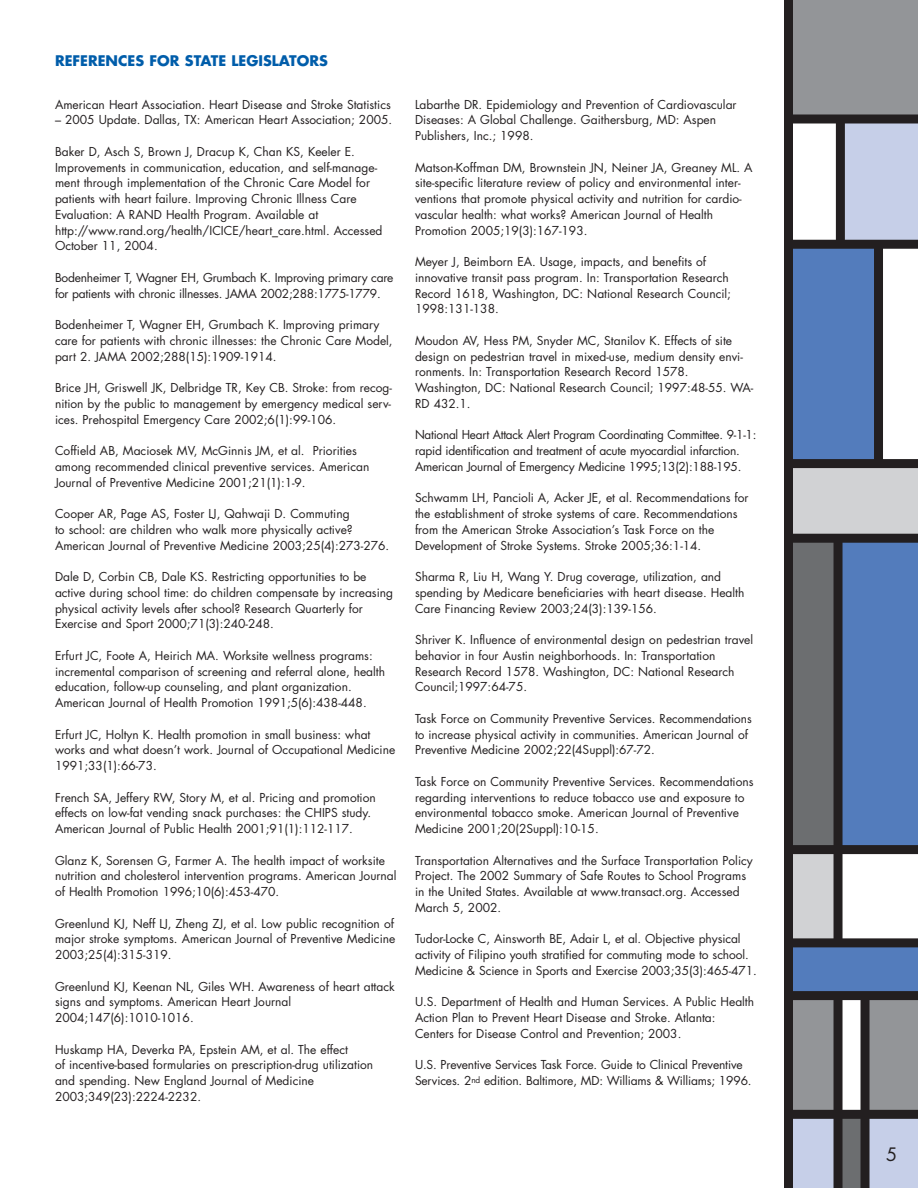
<style>
.page{position:relative;width:918px;height:1188px;background:#fff}
.page>*{position:absolute;margin:0;border:0;box-sizing:border-box;transform-origin:0 0}
.t1{font:18px "Futura";color:#231f20}
.t2{font:700 14.25px "Futura";color:#005daa}
.t3{font:12px/15.8px "Futura";color:#231f20}
.t4{font:12px/15.8px "Futura";letter-spacing:-.02em;color:#231f20}
</style>
<div class="page">
<svg style="left:784px;top:0;width:134px;height:1188px;background:#808ca1"></svg>
<p class="t2" style="left:55px;top:54px;width:274px">REFERENCES FOR STATE LEGISLATORS</p>
<p class="t3" style="left:55px;top:97px;width:337px">American Heart Association. Heart Disease and Stroke Statistics</p>
<p class="t3" style="left:55px;top:113px;width:339px">– 2005 Update. Dallas, TX: American Heart Association; 2005.</p>
<p class="t3" style="left:55px;top:145px;width:329px">Baker D, Asch S, Brown J, Dracup K, Chan KS, Keeler E.<br>Improvements in communication, education, and self-manage&shy;ment through implementation of the Chronic Care Model for patients with heart failure. Improving Chronic Illness Care Evaluation: A RAND Health Program. Available at http://www.rand.org/health/ICICE/heart_care.html. Accessed October 11, 2004.</p>
<p class="t4" style="left:55px;top:271px;width:340px">Bodenheimer T, Wagner EH, Grumbach K. Improving primary care for patients with chronic illnesses. JAMA 2002;288:1775-1779.</p>
<p class="t3" style="left:55px;top:318px;width:339px">Bodenheimer T, Wagner EH, Grumbach K. Improving primary care for patients with chronic illnesses: the Chronic Care Model, part 2. JAMA 2002;288(15):1909-1914.</p>
<p class="t3" style="left:55px;top:381px;width:339px;text-align:justify">Brice JH, Griswell JK, Delbridge TR, Key CB. Stroke: from recog&shy;nition by the public to management by emergency medical serv&shy;ices. Prehospital Emergency Care 2002;6(1):99-106.</p>
<p class="t3" style="left:55px;top:444px;width:316px">Coffield AB, Maciosek MV, McGinnis JM, et al. Priorities among recommended clinical preventive services. American<br>Journal of Preventive Medicine 2001;21(1):1-9.</p>
<p class="t3" style="left:55px;top:507px;width:336px">Cooper AR, Page AS, Foster LJ, Qahwaji D. Commuting<br>to school: are children who walk more physically active?<br>American Journal of Preventive Medicine 2003;25(4):273-276.</p>
<p class="t3" style="left:55px;top:570px;width:340px">Dale D, Corbin CB, Dale KS. Restricting opportunities to be active during school time: do children compensate by increasing physical activity levels after school? Research Quarterly for Exercise and Sport 2000;71(3):240-248.</p>
<p class="t3" style="left:55px;top:649px;width:332px">Erfurt JC, Foote A, Heirich MA. Worksite wellness programs: incremental comparison of screening and referral alone, health education, follow-up counseling, and plant organization.<br>American Journal of Health Promotion 1991;5(6):438-448.</p>
<p class="t3" style="left:55px;top:727px;width:342px">Erfurt JC, Holtyn K. Health promotion in small business: what works and what doesn’t work. Journal of Occupational Medicine<br>1991;33(1):66-73.</p>
<p class="t3" style="left:55px;top:790px;width:322px">French SA, Jeffery RW, Story M, et al. Pricing and promotion effects on low-fat vending snack purchases: the CHIPS study.<br>American Journal of Public Health 2001;91(1):112-117.</p>
<p class="t3" style="left:55px;top:853px;width:343px">Glanz K, Sorensen G, Farmer A. The health impact of worksite nutrition and cholesterol intervention programs. American Journal of Health Promotion 1996;10(6):453-470.</p>
<p class="t3" style="left:55px;top:916px;width:342px;text-align:justify">Greenlund KJ, Neff LJ, Zheng ZJ, et al. Low public recognition of major stroke symptoms. American Journal of Preventive Medicine 2003;25(4):315-319.</p>
<p class="t3" style="left:55px;top:979px;width:341px">Greenlund KJ, Keenan NL, Giles WH. Awareness of heart attack signs and symptoms. American Heart Journal<br>2004;147(6):1010-1016.</p>
<p class="t3" style="left:55px;top:1042px;width:320px">Huskamp HA, Deverka PA, Epstein AM, et al. The effect<br>of incentive-based formularies on prescription-drug utilization and spending. New England Journal of Medicine 2003;349(23):2224-2232.</p>
<p class="t3" style="left:415px;top:97px;width:323px">Labarthe DR. Epidemiology and Prevention of Cardiovascular<br>Diseases: A Global Challenge. Gaithersburg, MD: Aspen<br>Publishers, Inc.; 1998.</p>
<p class="t3" style="left:415px;top:160px;width:339px">Matson-Koffman DM, Brownstein JN, Neiner JA, Greaney ML. A site-specific literature review of policy and environmental inter&shy;ventions that promote physical activity and nutrition for cardio&shy;vascular health: what works? American Journal of Health Promotion 2005;19(3):167-193.</p>
<p class="t3" style="left:415px;top:255px;width:317px">Meyer J, Beimborn EA. Usage, impacts, and benefits of innovative transit pass program. In: Transportation Research Record 1618, Washington, DC: National Research Council; 1998:131-138.</p>
<p class="t3" style="left:415px;top:334px;width:340px">Moudon AV, Hess PM, Snyder MC, Stanilov K. Effects of site design on pedestrian travel in mixed-use, medium density envi&shy;ronments. In: Transportation Research Record 1578.<br>Washington, DC: National Research Council; 1997:48-55. WA-RD 432.1.</p>
<p class="t4" style="left:415px;top:428px;width:343px">National Heart Attack Alert Program Coordinating Committee. 9-1-1: rapid identification and treatment of acute myocardial infarction.<br>American Journal of Emergency Medicine 1995;13(2):188-195.</p>
<p class="t3" style="left:415px;top:491px;width:335px">Schwamm LH, Pancioli A, Acker JE, et al. Recommendations for the establishment of stroke systems of care. Recommendations from the American Stroke Association’s Task Force on the Development of Stroke Systems. Stroke 2005;36:1-14.</p>
<p class="t3" style="left:415px;top:570px;width:331px">Sharma R, Liu H, Wang Y. Drug coverage, utilization, and spending by Medicare beneficiaries with heart disease. Health<br>Care Financing Review 2003;24(3):139-156.</p>
<p class="t3" style="left:415px;top:633px;width:340px">Shriver K. Influence of environmental design on pedestrian travel behavior in four Austin neighborhoods. In: Transportation Research Record 1578. Washington, DC: National Research Council;1997:64-75.</p>
<p class="t3" style="left:415px;top:712px;width:338px">Task Force on Community Preventive Services. Recommendations to increase physical activity in communities. American Journal of<br>Preventive Medicine 2002;22(4Suppl):67-72.</p>
<p class="t3" style="left:415px;top:775px;width:340px">Task Force on Community Preventive Services. Recommendations regarding interventions to reduce tobacco use and exposure to environmental tobacco smoke. American Journal of Preventive Medicine 2001;20(2Suppl):10-15.</p>
<p class="t3" style="left:415px;top:853px;width:339px">Transportation Alternatives and the Surface Transportation Policy Project. The 2002 Summary of Safe Routes to School Programs in the United States. Available at www.transact.org. Accessed March 5, 2002.</p>
<p class="t3" style="left:415px;top:932px;width:343px">Tudor-Locke C, Ainsworth BE, Adair L, et al. Objective physical activity of Filipino youth stratified for commuting mode to school.<br>Medicine &amp; Science in Sports and Exercise 2003;35(3):465-471.</p>
<p class="t3" style="left:415px;top:995px;width:341px">U.S. Department of Health and Human Services. A Public Health<br>Action Plan to Prevent Heart Disease and Stroke. Atlanta:<br>Centers for Disease Control and Prevention; 2003.</p>
<p class="t3" style="left:415px;top:1058px;width:338px">U.S. Preventive Services Task Force. Guide to Clinical Preventive<br>Services. 2<sup>nd</sup> edition. Baltimore, MD: Williams &amp; Williams; 1996.</p>
<h1 class="t1" style="left:886px;top:1146px;width:13px">5</h1>
</div>
